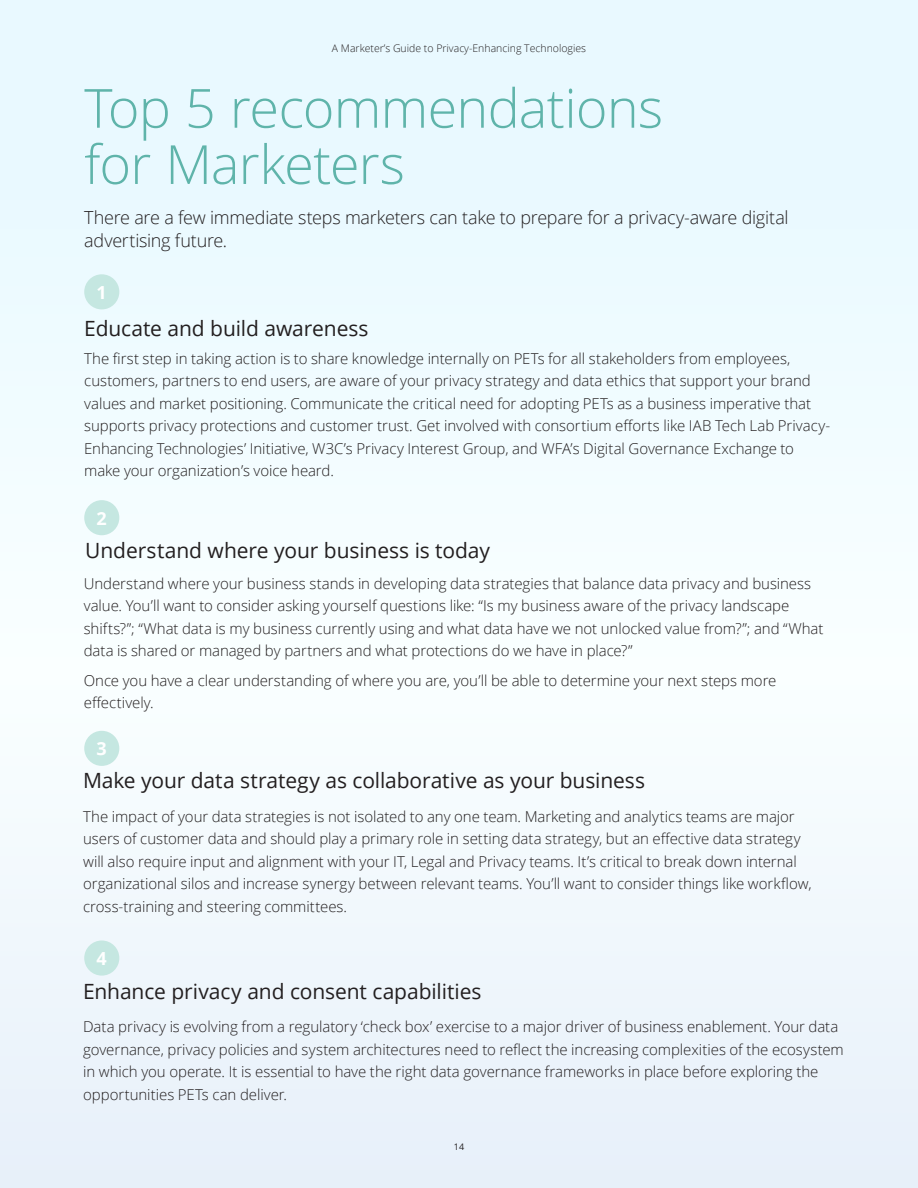
<style>
.page{position:relative;width:918px;height:1188px;background:#effaff}
.page>*{position:absolute;margin:0;border:0;box-sizing:border-box;transform-origin:0 0}
.t1{font:300 54px "Open Sans";letter-spacing:-.015em;color:#5fb4aa}
.t2{font:21px "Open Sans";letter-spacing:-.005em;color:#231f20}
.t3{font:300 18px/22.5px "Open Sans";letter-spacing:-.015em;color:#231f20}
.t4{font:700 18px "Open Sans";color:#fff}
.t5{font:300 15px/22.5px "Open Sans";letter-spacing:-.005em;color:#231f20}
.t6{font:300 10.5px "Open Sans";color:#231f20}
.t7{font:9px "Open Sans";color:#231f20}
</style>
<div class="page">
<div style="left:84px;top:274px;width:35px;height:35px;background:#c5e7e1;border-radius:50%"></div>
<div style="left:84px;top:500px;width:35px;height:35px;background:#c5e7e1;border-radius:50%"></div>
<div style="left:84px;top:731px;width:35px;height:35px;background:#c5e7e1;border-radius:50%"></div>
<div style="left:84px;top:941px;width:35px;height:35px;background:#c5e7e1;border-radius:50%"></div>
<p class="t6" style="left:332px;top:41px;width:256px">A Marketer’s Guide to Privacy-Enhancing Technologies</p>
<p class="t1" style="left:84px;top:71px;width:580px">Top 5 recommendations</p>
<p class="t1" style="left:84px;top:127px;width:322px">for Marketers</p>
<p class="t3" style="left:84px;top:206px;width:706px">There are a few immediate steps marketers can take to prepare for a privacy-aware digital advertising future.</p>
<p class="t4" style="left:97px;top:280px;width:12px">1</p>
<p class="t2" style="left:84px;top:314px;width:286px">Educate and build awareness</p>
<p class="t5" style="left:84px;top:346px;width:748px">The first step in taking action is to share knowledge internally on PETs for all stakeholders from employees, customers, partners to end users, are aware of your privacy strategy and data ethics that support your brand values and market positioning. Communicate the critical need for adopting PETs as a business imperative that supports privacy protections and customer trust. Get involved with consortium efforts like IAB Tech Lab Privacy-Enhancing Technologies’ Initiative, W3C’s Privacy Interest Group, and WFA’s Digital Governance Exchange to make your organization’s voice heard.</p>
<p class="t4" style="left:97px;top:505px;width:12px">2</p>
<p class="t2" style="left:85px;top:536px;width:406px">Understand where your business is today</p>
<p class="t5" style="left:84px;top:572px;width:741px">Understand where your business stands in developing data strategies that balance data privacy and business value. You’ll want to consider asking yourself questions like: “Is my business aware of the privacy landscape shifts?”; “What data is my business currently using and what data have we not unlocked value from?”; and “What data is shared or managed by partners and what protections do we have in place?”</p>
<p class="t5" style="left:84px;top:668px;width:694px">Once you have a clear understanding of where you are, you’ll be able to determine your next steps more effectively.</p>
<p class="t4" style="left:97px;top:736px;width:12px">3</p>
<p class="t2" style="left:83px;top:766px;width:563px">Make your data strategy as collaborative as your business</p>
<p class="t5" style="left:83px;top:805px;width:730px">The impact of your data strategies is not isolated to any one team. Marketing and analytics teams are major users of customer data and should play a primary role in setting data strategy, but an effective data strategy will also require input and alignment with your IT, Legal and Privacy teams. It’s critical to break down internal organizational silos and increase synergy between relevant teams. You’ll want to consider things like workflow, cross-training and steering committees.</p>
<p class="t4" style="left:97px;top:946px;width:12px">4</p>
<p class="t2" style="left:83px;top:977px;width:400px">Enhance privacy and consent capabilities</p>
<p class="t5" style="left:83px;top:1015px;width:762px">Data privacy is evolving from a regulatory ‘check box’ exercise to a major driver of business enablement. Your data governance, privacy policies and system architectures need to reflect the increasing complexities of the ecosystem in which you operate. It is essential to have the right data governance frameworks in place before exploring the opportunities PETs can deliver.</p>
<p class="t7" style="left:454px;top:1141px;width:12px">14</p>
</div>
